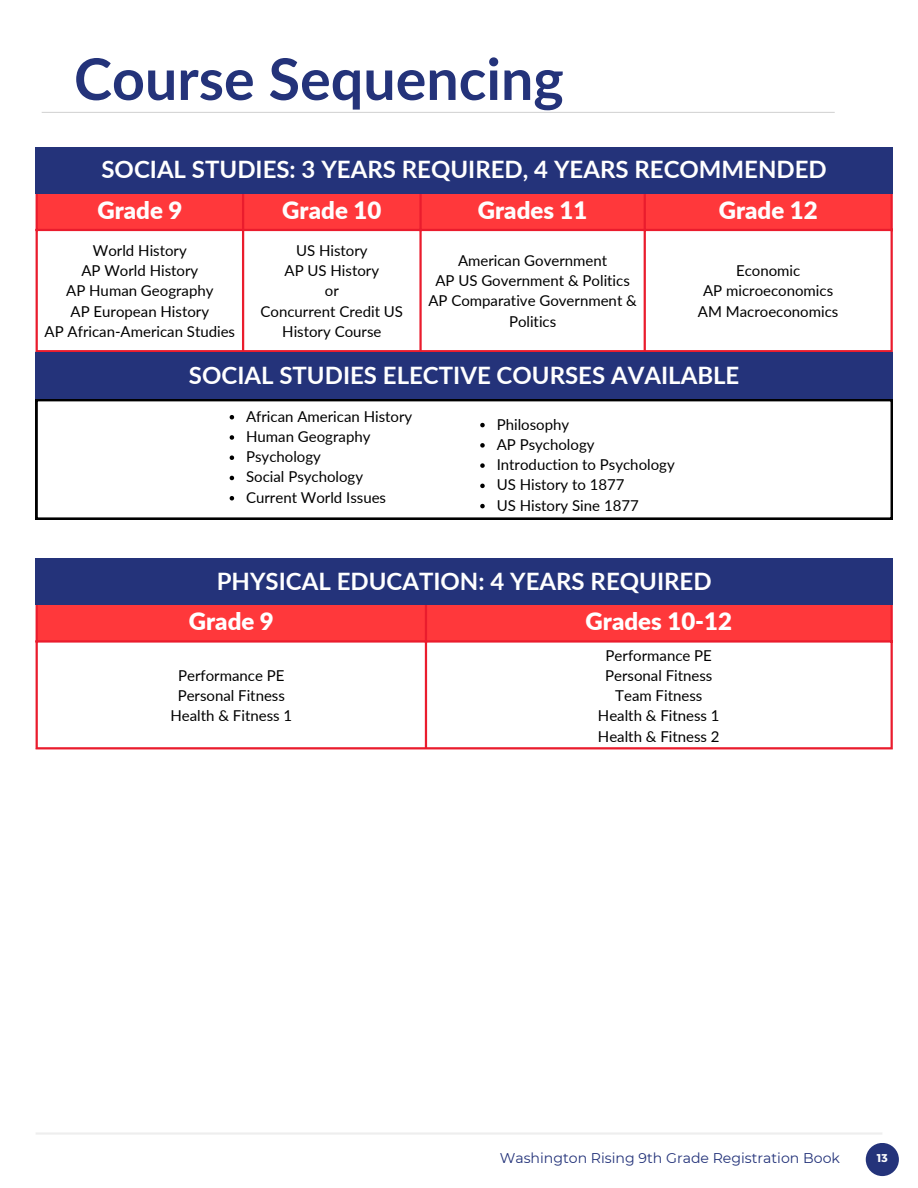
<style>
.page{position:relative;width:918px;height:1188px;background:#fff}
.page>*{position:absolute;margin:0;border:0;box-sizing:border-box;transform-origin:0 0}
.t1{font:700 57.45px "Lato";color:#24337a}
.t2{font:700 24px "Lato";color:#fff}
.t3{font:900 24px "Lato";color:#fefdfd}
.t4{font:900 24px "Lato";color:#fff}
.t5{font:15px/20.2px "Lato";color:#000;text-align:center}
.t6{font:14.1px "Montserrat";color:#24337a}
.t7{font:700 11.25px "Montserrat";color:#fff}
</style>
<div class="page">
<hr style="left:36px;top:1132px;width:846px;height:3px;background:#545454">
<div style="left:866px;top:1143px;width:33px;height:33px;background:#24337a;border-radius:50%"></div>
<hr style="left:42px;top:112px;width:793px;height:1px;background:#545454">
<div style="left:38px;top:194px;width:853px;height:35px;background:#ff383b"></div>
<hr style="left:36px;top:191px;width:2px;height:159px;background:#ea1c2d">
<hr style="left:242px;top:191px;width:2px;height:159px;background:#ea1c2d">
<hr style="left:419px;top:191px;width:3px;height:159px;background:#ea1c2d">
<hr style="left:644px;top:191px;width:2px;height:159px;background:#ea1c2d">
<hr style="left:891px;top:191px;width:2px;height:159px;background:#ea1c2d">
<hr style="left:36px;top:229px;width:857px;height:2px;background:#ea1c2d">
<hr style="left:36px;top:350px;width:857px;height:2px;background:#ea1c2d">
<div style="left:36px;top:147px;width:857px;height:47px;background:#24337a"></div>
<div style="left:38px;top:605px;width:853px;height:35px;background:#ff383b"></div>
<hr style="left:36px;top:602px;width:2px;height:145px;background:#ea1c2d">
<hr style="left:425px;top:602px;width:2px;height:145px;background:#ea1c2d">
<hr style="left:891px;top:602px;width:2px;height:145px;background:#ea1c2d">
<hr style="left:36px;top:640px;width:857px;height:3px;background:#ea1c2d">
<hr style="left:36px;top:747px;width:857px;height:2px;background:#ea1c2d">
<div style="left:36px;top:558px;width:857px;height:47px;background:#24337a"></div>
<div style="left:36px;top:352px;width:857px;height:47px;background:#24337a"></div>
<svg style="left:36px;top:399px;width:857px;height:121px"></svg>
<svg style="left:230px;top:415px;width:4px;height:4px"></svg>
<svg style="left:230px;top:435px;width:4px;height:5px"></svg>
<svg style="left:230px;top:455px;width:4px;height:5px"></svg>
<svg style="left:230px;top:476px;width:4px;height:4px"></svg>
<svg style="left:230px;top:496px;width:4px;height:4px"></svg>
<svg style="left:480px;top:423px;width:5px;height:4px"></svg>
<svg style="left:480px;top:443px;width:5px;height:5px"></svg>
<svg style="left:480px;top:463px;width:5px;height:5px"></svg>
<svg style="left:480px;top:484px;width:5px;height:4px"></svg>
<svg style="left:480px;top:504px;width:5px;height:4px"></svg>
<p class="t1" style="left:74px;top:43px;width:491px">Course Sequencing</p>
<p class="t2" style="left:101px;top:155px;width:727px">SOCIAL STUDIES: 3 YEARS REQUIRED, 4 YEARS RECOMMENDED</p>
<h1 class="t3" style="left:97px;top:195px;width:87px">Grade 9</h1>
<p class="t3" style="left:282px;top:195px;width:101px">Grade 10</p>
<h2 class="t3" style="left:478px;top:195px;width:111px">Grades 11</h2>
<p class="t3" style="left:719px;top:195px;width:101px">Grade 12</p>
<p class="t5" style="left:93px;top:240px;width:95px">World History</p>
<p class="t5" style="left:81px;top:260px;width:118px">AP World History</p>
<p class="t5" style="left:66px;top:280px;width:149px">AP Human Geography</p>
<p class="t5" style="left:71px;top:301px;width:140px">AP European History</p>
<p class="t5" style="left:45px;top:321px;width:192px">AP African-American Studies</p>
<p class="t5" style="left:296px;top:240px;width:73px">US History</p>
<p class="t5" style="left:285px;top:260px;width:96px">AP US History</p>
<p class="t5" style="left:325px;top:280px;width:15px">or</p>
<p class="t5" style="left:261px;top:301px;width:144px">Concurrent Credit US<br>History Course</p>
<p class="t5" style="left:458px;top:250px;width:151px">American Government</p>
<p class="t5" style="left:435px;top:270px;width:196px">AP US Government &amp; Politics</p>
<p class="t5" style="left:428px;top:291px;width:210px">AP Comparative Government &amp;<br>Politics</p>
<p class="t5" style="left:736px;top:260px;width:66px">Economic</p>
<p class="t5" style="left:703px;top:280px;width:132px">AP microeconomics</p>
<p class="t5" style="left:698px;top:301px;width:142px">AM Macroeconomics</p>
<p class="t2" style="left:189px;top:360px;width:552px">SOCIAL STUDIES ELECTIVE COURSES AVAILABLE</p>
<p class="t5" style="left:246px;top:406px;width:168px">African American History</p>
<p class="t5" style="left:246px;top:426px;width:126px">Human Geography</p>
<p class="t5" style="left:246px;top:446px;width:76px">Psychology</p>
<p class="t5" style="left:246px;top:467px;width:119px">Social Psychology</p>
<p class="t5" style="left:246px;top:487px;width:142px">Current World Issues</p>
<p class="t5" style="left:497px;top:414px;width:74px">Philosophy</p>
<p class="t5" style="left:497px;top:434px;width:99px">AP Psychology</p>
<p class="t5" style="left:497px;top:454px;width:180px">Introduction to Psychology</p>
<p class="t5" style="left:497px;top:474px;width:129px">US History to 1877</p>
<p class="t5" style="left:497px;top:495px;width:144px">US History Sine 1877</p>
<p class="t2" style="left:217px;top:566px;width:496px">PHYSICAL EDUCATION: 4 YEARS REQUIRED</p>
<p class="t4" style="left:189px;top:607px;width:87px">Grade 9</p>
<p class="t4" style="left:586px;top:607px;width:148px">Grades 10-12</p>
<h2 class="t5" style="left:178px;top:665px;width:108px">Performance PE</h2>
<p class="t5" style="left:178px;top:685px;width:109px">Personal Fitness</p>
<p class="t5" style="left:170px;top:705px;width:123px">Health &amp; Fitness 1</p>
<p class="t5" style="left:606px;top:645px;width:108px">Performance PE</p>
<p class="t5" style="left:605px;top:665px;width:109px">Personal Fitness</p>
<p class="t5" style="left:615px;top:685px;width:89px">Team Fitness</p>
<p class="t5" style="left:598px;top:705px;width:123px">Health &amp; Fitness 1</p>
<p class="t5" style="left:598px;top:726px;width:123px">Health &amp; Fitness 2</p>
<h2 class="t6" style="left:500px;top:1150px;width:342px">Washington Rising 9th Grade Registration Book</h2>
<p class="t7" style="left:877px;top:1151px;width:12px">13</p>
</div>
